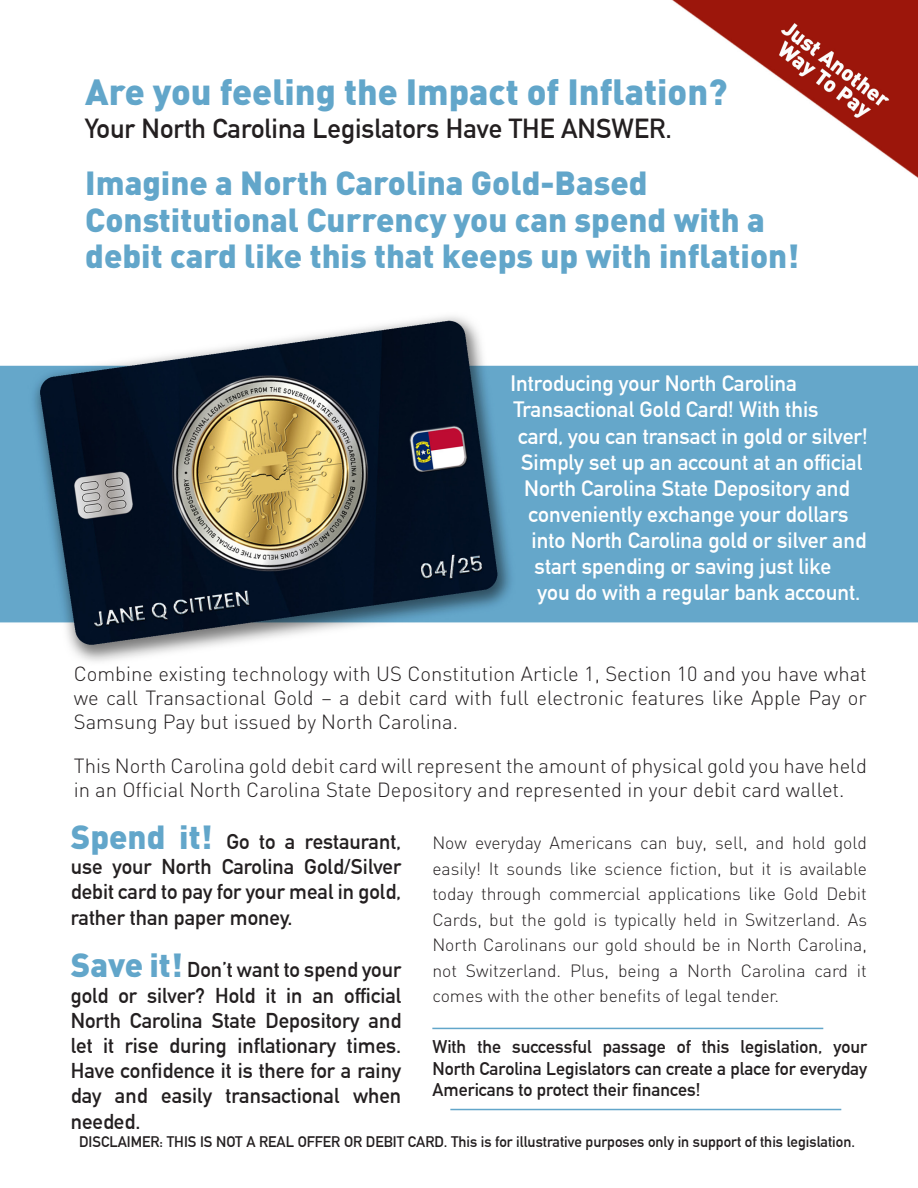
<style>
.page{position:relative;width:918px;height:1188px;background:#fff}
.page>*{position:absolute;margin:0;border:0;box-sizing:border-box;transform-origin:0 0}
.t1{font:900 36px "DIN";color:#62a6ca}
.t2{font:900 33px/36.6px "DIN";color:#62a6ca}
.t3{font:700 27px "DIN Alternate";color:#231f20}
.t4{font:700 21.75px "DIN Alternate";color:#fff}
.t5{font:700 21px/25.2px "DIN Alternate";color:#231f20;text-align:justify}
.t6{font:300 20.25px/24.3px "DIN";color:#231f20;text-align:justify}
.t7{font:700 18px/21.6px "DIN Alternate";color:#231f20;text-align:justify}
.t8{font:300 17.55px/25.5px "DIN";color:#231f20;text-align:justify}
.t9{font:700 15px "DIN Alternate";color:#231f20}
.s1{font-family:"DIN";font-weight:900;font-size:33px;color:#62a6ca}
</style>
<div class="page">
<img style="left:0;top:0;width:918px;height:1111px">
<hr style="left:432px;top:1028px;width:391px;height:1px;background:#62a6ca">
<hr style="left:450px;top:1109px;width:391px;height:1px;background:#62a6ca">
<p class="t1" style="left:85px;top:68px;width:644px">Are you feeling the Impact of Inflation?</p>
<p class="t3" style="left:85px;top:108px;width:588px">Your North Carolina Legislators Have THE ANSWER.</p>
<p class="t2" style="left:85px;top:163px;width:716px">Imagine a North Carolina Gold-Based<br>Constitutional Currency you can spend with a debit card like this that keeps up with inflation!</p>
<p class="t4" style="left:511px;top:367px;width:288px">Introducing your North Carolina</p>
<p class="t4" style="left:514px;top:393px;width:307px">Transactional Gold Card! With this</p>
<p class="t4" style="left:518px;top:419px;width:351px">card, you can transact in gold or silver!</p>
<p class="t4" style="left:521px;top:445px;width:343px">Simply set up an account at an official</p>
<p class="t4" style="left:524px;top:472px;width:327px">North Carolina State Depository and</p>
<p class="t4" style="left:529px;top:498px;width:322px">conveniently exchange your dollars</p>
<p class="t4" style="left:532px;top:524px;width:336px">into North Carolina gold or silver and</p>
<p class="t4" style="left:535px;top:550px;width:298px">start spending or saving just like</p>
<p class="t4" style="left:538px;top:576px;width:324px">you do with a regular bank account.</p>
<p class="t6" style="left:74px;top:661px;width:795px">Combine existing technology with US Constitution Article 1, Section 10 and you have what we call Transactional Gold – a debit card with full electronic features like Apple Pay or Samsung Pay but issued by North Carolina.</p>
<p class="t6" style="left:74px;top:753px;width:795px">This North Carolina gold debit card will represent the amount of physical gold you have held in an Official North Carolina State Depository and represented in your debit card wallet.</p>
<p class="t5" style="left:71px;top:828px;width:332px"><span class="s1">Spend it!</span> Go to a restaurant, use your North Carolina Gold/Silver debit card to pay for your meal in gold, rather than paper money.</p>
<p class="t5" style="left:71px;top:956px;width:332px"><span class="s1">Save it!</span> Don’t want to spend your gold or silver? Hold it in an official North Carolina State Depository and let it rise during inflationary times.<br>Have confidence it is there for a rainy day and easily transactional when needed.</p>
<p class="t8" style="left:432px;top:830px;width:436px">Now everyday Americans can buy, sell, and hold gold easily! It sounds like science fiction, but it is available today through commercial applications like Gold Debit Cards, but the gold is typically held in Switzerland. As North Carolinans our gold should be in North Carolina, not Switzerland. Plus, being a North Carolina card it comes with the other benefits of legal tender.</p>
<p class="t7" style="left:432px;top:1035px;width:436px">With the successful passage of this legislation, your North Carolina Legislators can create a place for everyday Americans to protect their finances!</p>
<p class="t9" style="left:79px;top:1131px;width:777px">DISCLAIMER: THIS IS NOT A REAL OFFER OR DEBIT CARD. This is for illustrative purposes only in support of this legislation.</p>
</div>
